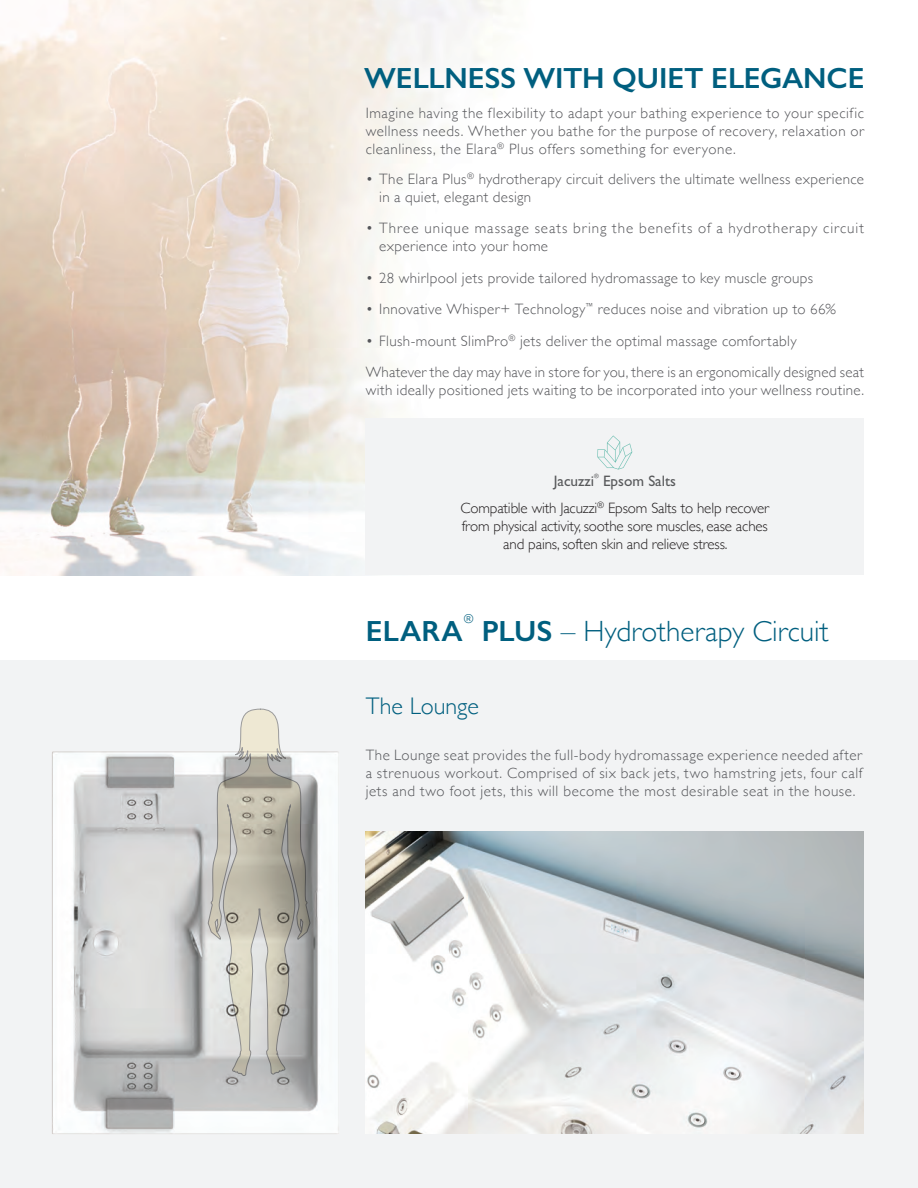
<style>
.page{position:relative;width:918px;height:1188px;background:#fff}
.page>*{position:absolute;margin:0;border:0;box-sizing:border-box;transform-origin:0 0}
.t1{font:600 29.25px "Gill Sans";letter-spacing:-.005em;color:#005f7f}
.t2{font:300 29.25px "Gill Sans";color:#005f7f}
.t3{font:300 24px "Gill Sans";color:#005f7f}
.t4{font:15.15px "Gill Sans";color:#58595b}
.t5{font:300 15px/18px "Gill Sans";letter-spacing:.025em;color:#55565a;text-align:justify}
.t6{font:300 15px/18px "Gill Sans";letter-spacing:-.01em;color:#231f20;text-align:center}
.t7{font:300 15px/18px "Gill Sans";letter-spacing:.06em;color:#55565a}
.t8{font:300 12.3px "Gill Sans";color:#005f7f}
.t9{font:6.3px "Gill Sans";color:#58595b}
.s1{font-weight:600}
</style>
<div class="page">
<hr style="left:917px;top:0;width:1px;height:575px;background:#f2f3f4">
<div style="left:0;top:660px;width:918px;height:528px;background:#f2f3f4"></div>
<img style="left:0;top:0;width:503px;height:576px">
<div style="left:366px;top:418px;width:498px;height:157px;background:#f2f3f4"></div>
<svg style="left:597px;top:435px;width:35px;height:35px"></svg>
<img style="left:472px;top:832px;width:337px;height:301px">
<img style="left:52px;top:751px;width:420px;height:383px">
<img style="left:809px;top:831px;width:55px;height:303px">
<img style="left:917px;top:98px;width:1px;height:440px">
<svg style="left:207px;top:708px;width:104px;height:369px"></svg>
<h1 class="t1" style="left:364px;top:61px;width:502px">WELLNESS WITH QUIET ELEGANCE</h1>
<p class="t5" style="left:366px;top:103px;width:500px">Imagine having the flexibility to adapt your bathing experience to your specific wellness needs. Whether you bathe for the purpose of recovery, relaxation or cleanliness, the Elara<sup>®</sup> Plus offers something for everyone.</p>
<p class="t5" style="left:379px;top:169px;width:486px;text-indent:-13px">• The Elara Plus<sup>®</sup> hydrotherapy circuit delivers the ultimate wellness experience in a quiet, elegant design</p>
<p class="t7" style="left:379px;top:219px;width:486px;text-indent:-14px">• Three unique massage seats bring the benefits of a hydrotherapy circuit experience into your home</p>
<p class="t5" style="left:366px;top:268px;width:449px">• 28 whirlpool jets provide tailored hydromassage to key muscle groups</p>
<p class="t5" style="left:366px;top:300px;width:472px">• Innovative Whisper+ Technology<sup>™</sup> reduces noise and vibration up to 66%</p>
<p class="t5" style="left:366px;top:324px;width:500px;line-height:31.5px">• Flush-mount SlimPro<sup>®</sup> jets deliver the optimal massage comfortably<br>Whatever the day may have in store for you, there is an ergonomically designed seat</p>
<p class="t5" style="left:366px;top:381px;width:500px">with ideally positioned jets waiting to be incorporated into your wellness routine.</p>
<p class="t4" style="left:554px;top:472px;width:42px">Jacuzzi</p>
<p class="t9" style="left:594px;top:472px;width:6px">®</p>
<p class="t4" style="left:603px;top:472px;width:74px">Epsom Salts</p>
<p class="t6" style="left:460px;top:499px;width:310px">Compatible with Jacuzzi<sup>®</sup> Epsom Salts to help recover from physical activity, soothe sore muscles, ease aches and pains, soften skin and relieve stress.</p>
<p class="t8" style="left:464px;top:609px;width:11px">®</p>
<h1 class="t1" style="left:366px;top:613px;width:98px">ELARA</h1>
<h1 class="t2" style="left:482px;top:608px;width:349px"><span class="s1">PLUS</span> – Hydrotherapy Circuit</h1>
<h2 class="t3" style="left:366px;top:687px;width:115px">The Lounge</h2>
<p class="t5" style="left:366px;top:745px;width:498px">The Lounge seat provides the full-body hydromassage experience needed after a strenuous workout. Comprised of six back jets, two hamstring jets, four calf jets and two foot jets, this will become the most desirable seat in the house.</p>
</div>
